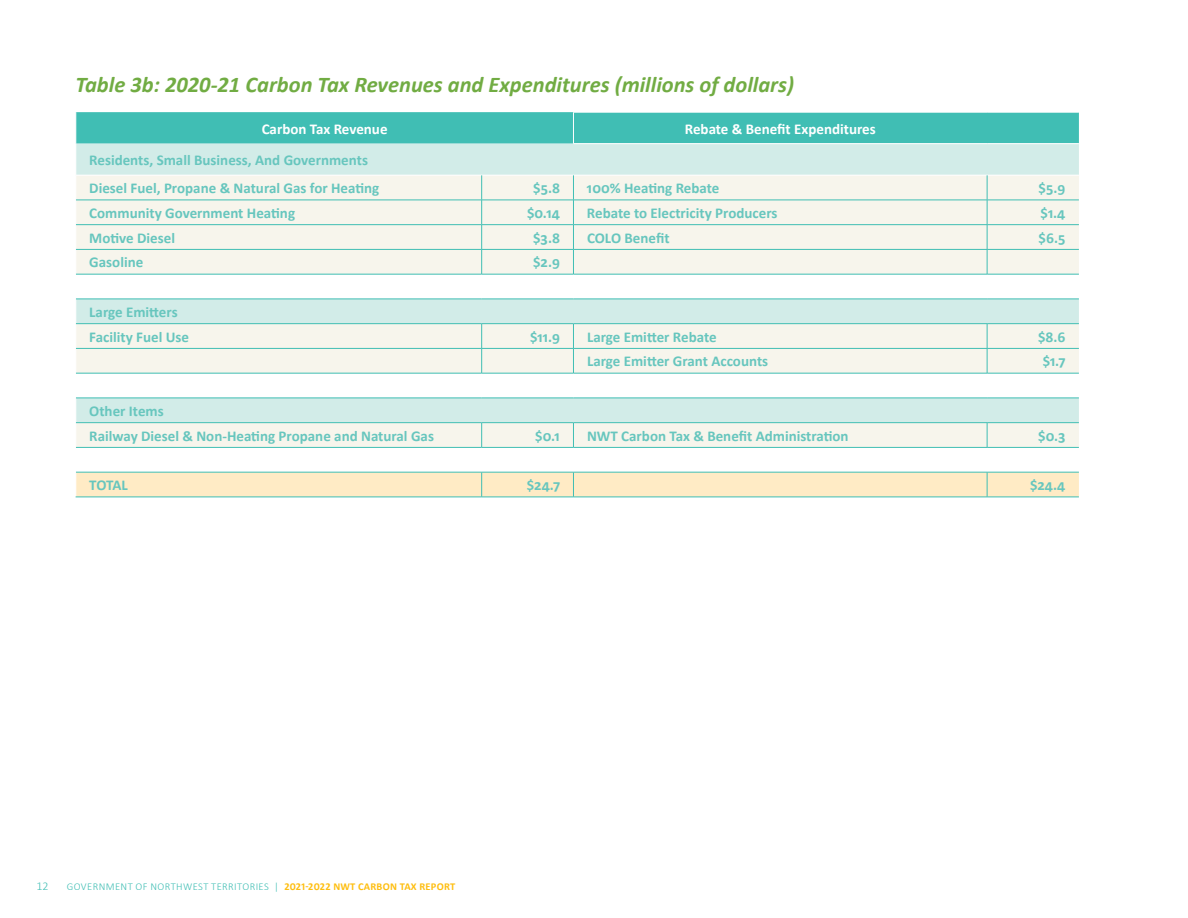
<style>
.page{position:relative;width:1188px;height:918px;background:#fff}
.page>*{position:absolute;margin:0;border:0;box-sizing:border-box;transform-origin:0 0}
.t1{font:italic 700 22.5px "Calibri";color:#71ac43}
.t2{font:700 15px/24.8px "Calibri";color:#67c6be}
.t3{font:700 15px "Calibri";color:#fff}
.t4{font:300 12px "Calibri";color:#40beb4}
.t5{font:300 10.5px "Calibri";letter-spacing:.04em;color:#40beb4}
.s1{font-weight:700;color:#febe10}
</style>
<div class="page">
<div style="left:77px;top:112px;width:1002px;height:32px;background:#40beb4"></div>
<div style="left:77px;top:144px;width:1002px;height:31px;background:#d2ece8"></div>
<hr style="left:987px;top:112px;width:92px;height:1px;background:#fff">
<hr style="left:987px;top:143px;width:92px;height:1px;background:#fff">
<hr style="left:573px;top:112px;width:1px;height:31px;background:#fff">
<hr style="left:573px;top:112px;width:414px;height:1px;background:#fff">
<hr style="left:573px;top:143px;width:414px;height:1px;background:#fff">
<hr style="left:76px;top:497px;width:406px;height:1px;background:#40beb4">
<hr style="left:482px;top:497px;width:91px;height:1px;background:#40beb4">
<hr style="left:573px;top:497px;width:414px;height:1px;background:#40beb4">
<hr style="left:987px;top:497px;width:92px;height:1px;background:#40beb4">
<svg style="left:76px;top:175px;width:1003px;height:322px"></svg>
<h1 class="t1" style="left:76px;top:69px;width:720px">Table 3b: 2020-21 Carbon Tax Revenues and Expenditures (millions of dollars)</h1>
<p class="t3" style="left:262px;top:119px;width:127px">Carbon Tax Revenue</p>
<p class="t3" style="left:685px;top:119px;width:192px">Rebate &amp; Benefit Expenditures</p>
<p class="t2" style="left:89px;top:145px;width:292px;line-height:28.2px">Residents, Small Business, And Governments<br>Diesel Fuel, Propane &amp; Natural Gas for Heating</p>
<p class="t2" style="left:533px;top:175px;width:28px">$5.8</p>
<p class="t2" style="left:587px;top:175px;width:134px">100% Heating Rebate</p>
<p class="t2" style="left:1039px;top:175px;width:28px">$5.9</p>
<p class="t2" style="left:89px;top:200px;width:207px">Community Government Heating</p>
<p class="t2" style="left:527px;top:200px;width:34px">$0.14</p>
<p class="t2" style="left:587px;top:200px;width:192px">Rebate to Electricity Producers</p>
<p class="t2" style="left:1041px;top:200px;width:26px">$1.4</p>
<p class="t2" style="left:89px;top:225px;width:87px">Motive Diesel</p>
<p class="t2" style="left:533px;top:225px;width:28px">$3.8</p>
<p class="t2" style="left:587px;top:225px;width:84px">COLO Benefit</p>
<p class="t2" style="left:1039px;top:225px;width:28px">$6.5</p>
<p class="t2" style="left:89px;top:249px;width:55px">Gasoline</p>
<p class="t2" style="left:533px;top:249px;width:28px">$2.9</p>
<p class="t2" style="left:89px;top:299px;width:101px">Large Emitters<br>Facility Fuel Use</p>
<p class="t2" style="left:530px;top:324px;width:31px">$11.9</p>
<p class="t2" style="left:587px;top:324px;width:131px">Large Emitter Rebate</p>
<p class="t2" style="left:1038px;top:324px;width:29px">$8.6</p>
<p class="t2" style="left:587px;top:348px;width:183px">Large Emitter Grant Accounts</p>
<p class="t2" style="left:1043px;top:348px;width:24px">$1.7</p>
<p class="t2" style="left:89px;top:398px;width:346px">Other Items<br>Railway Diesel &amp; Non-Heating Propane and Natural Gas</p>
<p class="t2" style="left:535px;top:423px;width:26px">$0.1</p>
<p class="t2" style="left:587px;top:423px;width:263px">NWT Carbon Tax &amp; Benefit Administration</p>
<p class="t2" style="left:1038px;top:423px;width:29px">$0.3</p>
<p class="t2" style="left:89px;top:472px;width:40px">TOTAL</p>
<p class="t2" style="left:527px;top:472px;width:35px">$24.7</p>
<p class="t2" style="left:1030px;top:472px;width:37px">$24.4</p>
<p class="t4" style="left:36px;top:879px;width:14px">12</p>
<p class="t5" style="left:67px;top:880px;width:390px">GOVERNMENT OF NORTHWEST TERRITORIES | <span class="s1">2021-2022 NWT CARBON TAX REPORT</span></p>
</div>
